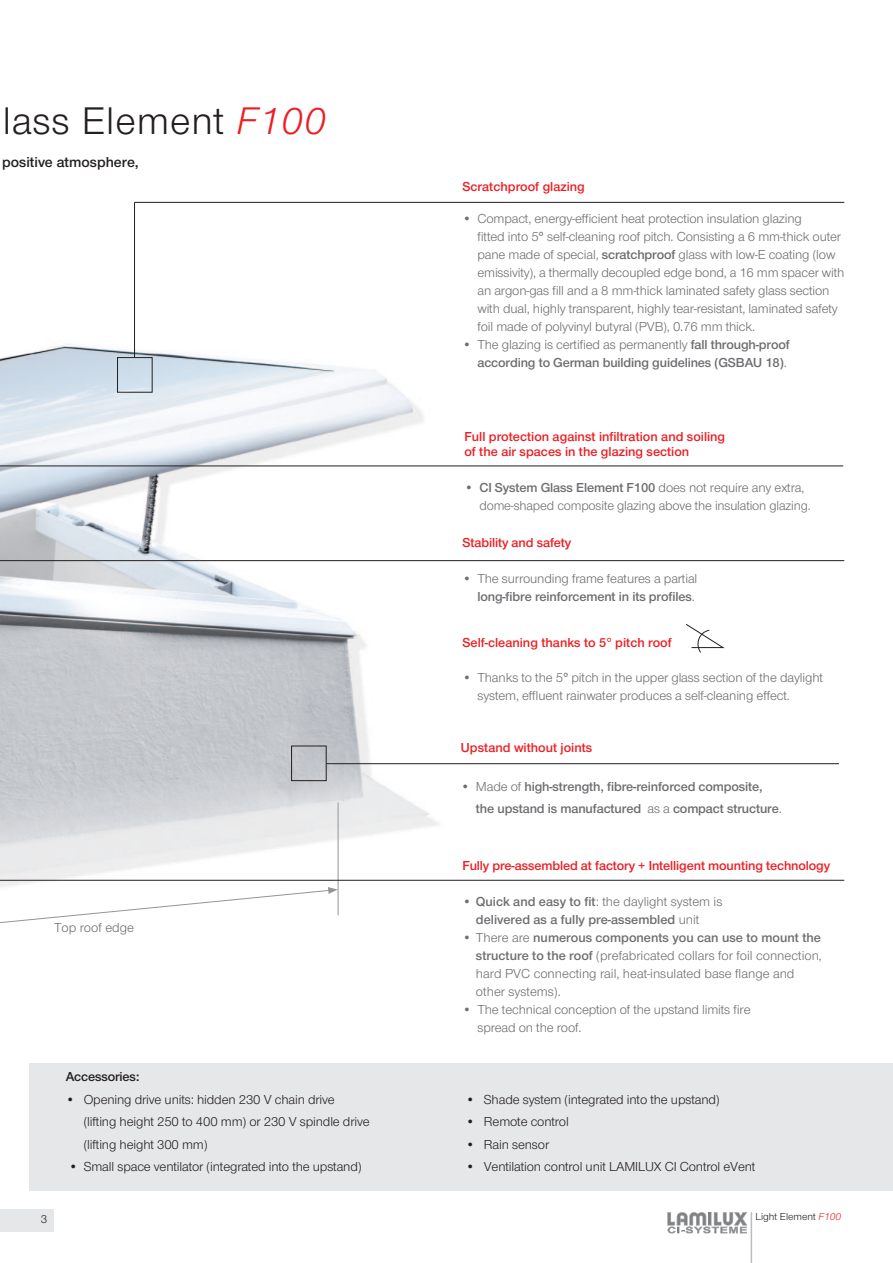
<style>
.page{position:relative;width:893px;height:1263px;background:#fff}
.page>*{position:absolute;margin:0;border:0;box-sizing:border-box;transform-origin:0 0}
.t1{font:39.9px "Nimbus Sans Novus T";letter-spacing:.025em;color:#231f20}
.t2{font:600 15px "Nimbus Sans Novus T";color:#231f20}
.t3{font:13.5px/18px "Nimbus Sans Novus T";letter-spacing:-.01em;color:#6c6d70}
.t4{font:600 13.5px/18px "Nimbus Sans Novus T";letter-spacing:-.01em;color:#6c6d70}
.t5{font:13.5px/22.5px "Nimbus Sans Novus T";letter-spacing:-.01em;color:#231f20}
.t6{font:600 13.5px/15px "Nimbus Sans Novus T";color:#ee1d23}
.t7{font:600 13.5px "Nimbus Sans Novus T";letter-spacing:-.01em;color:#231f20}
.t8{font:12px "Nimbus Sans Novus T";color:#231f20}
.t9{font:10.5px "Nimbus Sans Novus T";color:#231f20}
.s1{font-style:italic;color:#ee1d23}
.s2{font-weight:600}
.s3{font-weight:400}
</style>
<div class="page">
<img style="left:0;top:344px;width:503px;height:572px">
<hr style="left:338px;top:803px;width:1px;height:112px;background:#939598">
<div style="left:30px;top:1063px;width:863px;height:128px;background:#e6e7e9"></div>
<div style="left:0;top:1209px;width:54px;height:22px;background:#e6e7e9"></div>
<svg style="left:667px;top:1212px;width:80px;height:21px"></svg>
<hr style="left:751px;top:1212px;width:1px;height:51px;background:#bcbdc0">
<hr style="left:0;top:465px;width:843px;height:1px;background:#231f20">
<hr style="left:0;top:560px;width:844px;height:1px;background:#231f20">
<hr style="left:0;top:880px;width:844px;height:1px;background:#231f20">
<hr style="left:327px;top:763px;width:512px;height:1px;background:#231f20">
<div style="left:291px;top:746px;width:36px;height:35px;border:1px solid #231f20"></div>
<hr style="left:134px;top:202px;width:710px;height:1px;background:#231f20">
<div style="left:117px;top:357px;width:36px;height:36px;border:1px solid #231f20"></div>
<svg style="left:686px;top:624px;width:39px;height:29px"></svg>
<hr style="left:134px;top:203px;width:1px;height:155px;background:#231f20">
<svg style="left:0;top:887px;width:338px;height:37px"></svg>
<h1 class="t1" style="left:3px;top:97px;width:325px">lass Element <span class="s1">F100</span></h1>
<p class="t2" style="left:2px;top:153px;width:138px">positive atmosphere,</p>
<p class="t3" style="left:54px;top:918px;width:82px">Top roof edge</p>
<p class="t7" style="left:66px;top:1068px;width:76px">Accessories:</p>
<p class="t5" style="left:84px;top:1088px;width:287px;text-indent:-18px">• Opening drive units: hidden 230 V chain drive (lifting height 250 to 400 mm) or 230 V spindle drive (lifting height 300 mm)</p>
<p class="t5" style="left:66px;top:1155px;width:297px">▪• Small space ventilator (integrated into the upstand)</p>
<p class="t6" style="left:462px;top:179px;width:124px">Scratchproof glazing</p>
<p class="t3" style="left:477px;top:209px;width:368px;text-indent:-15px">• Compact, energy-efficient heat protection insulation glazing<br>fitted into 5° self-cleaning roof pitch. Consisting a 6 mm-thick outer pane made of special, <span class="s2">scratchproof</span> glass with low-E coating (low emissivity), a thermally decoupled edge bond, a 16 mm spacer with an argon-gas fill and a 8 mm-thick laminated safety glass section with dual, highly transparent, highly tear-resistant, laminated safety foil made of polyvinyl butyral (PVB), 0.76 mm thick.</p>
<p class="t4" style="left:462px;top:335px;width:329px;text-align:right"><span class="s3">• The glazing is certified as permanently</span> fall through-proof according to German building guidelines (GSBAU 18)<span class="s3">.</span></p>
<p class="t6" style="left:464px;top:428px;width:262px">Full protection against infiltration and soiling of the air spaces in the glazing section</p>
<p class="t3" style="left:479px;top:478px;width:333px;text-indent:-15px">• <span class="s2">CI System Glass Element F100</span> does not require any extra, dome-shaped composite glazing above the insulation glazing.</p>
<p class="t6" style="left:462px;top:535px;width:110px">Stability and safety</p>
<p class="t3" style="left:462px;top:570px;width:236px;text-align:right">• The surrounding frame features a partial <span class="s2">long-fibre reinforcement in its profiles</span>.</p>
<p class="t6" style="left:462px;top:635px;width:211px">Self-cleaning thanks to 5° pitch roof</p>
<p class="t3" style="left:477px;top:668px;width:347px;text-indent:-15px">• Thanks to the 5° pitch in the upper glass section of the daylight system, effluent rainwater produces a self-cleaning effect.</p>
<p class="t6" style="left:461px;top:740px;width:133px">Upstand without joints</p>
<p class="t4" style="left:476px;top:775px;width:307px;line-height:22.5px;text-indent:-15px"><span class="s3">• Made of</span> high-strength, fibre-reinforced composite, the upstand is manufactured <span class="s3">as a</span> compact structure<span class="s3">.</span></p>
<p class="t6" style="left:462px;top:857px;width:369px">Fully pre-assembled at factory + Intelligent mounting technology</p>
<p class="t4" style="left:476px;top:892px;width:248px;text-indent:-14px"><span class="s3">•</span> Quick and easy to fit<span class="s3">: the daylight system is </span>delivered as a fully pre-assembled <span class="s3">unit</span></p>
<p class="t3" style="left:476px;top:928px;width:348px;text-indent:-14px">• There are <span class="s2">numerous components you can use to mount the structure to the roof</span> (prefabricated collars for foil connection, hard PVC connecting rail, heat-insulated base flange and other systems).</p>
<p class="t3" style="left:477px;top:1000px;width:275px;text-indent:-15px">• The technical conception of the upstand limits fire spread on the roof.</p>
<p class="t5" style="left:466px;top:1088px;width:255px">• Shade system (integrated into the upstand)</p>
<p class="t5" style="left:466px;top:1110px;width:105px">• Remote control</p>
<p class="t5" style="left:466px;top:1133px;width:85px">• Rain sensor</p>
<p class="t5" style="left:466px;top:1155px;width:291px">• Ventilation control unit LAMILUX CI Control eVent</p>
<p class="t8" style="left:41px;top:1212px;width:8px">3</p>
<p class="t9" style="left:755px;top:1211px;width:87px">Light Element <span class="s1">F100</span></p>
</div>
